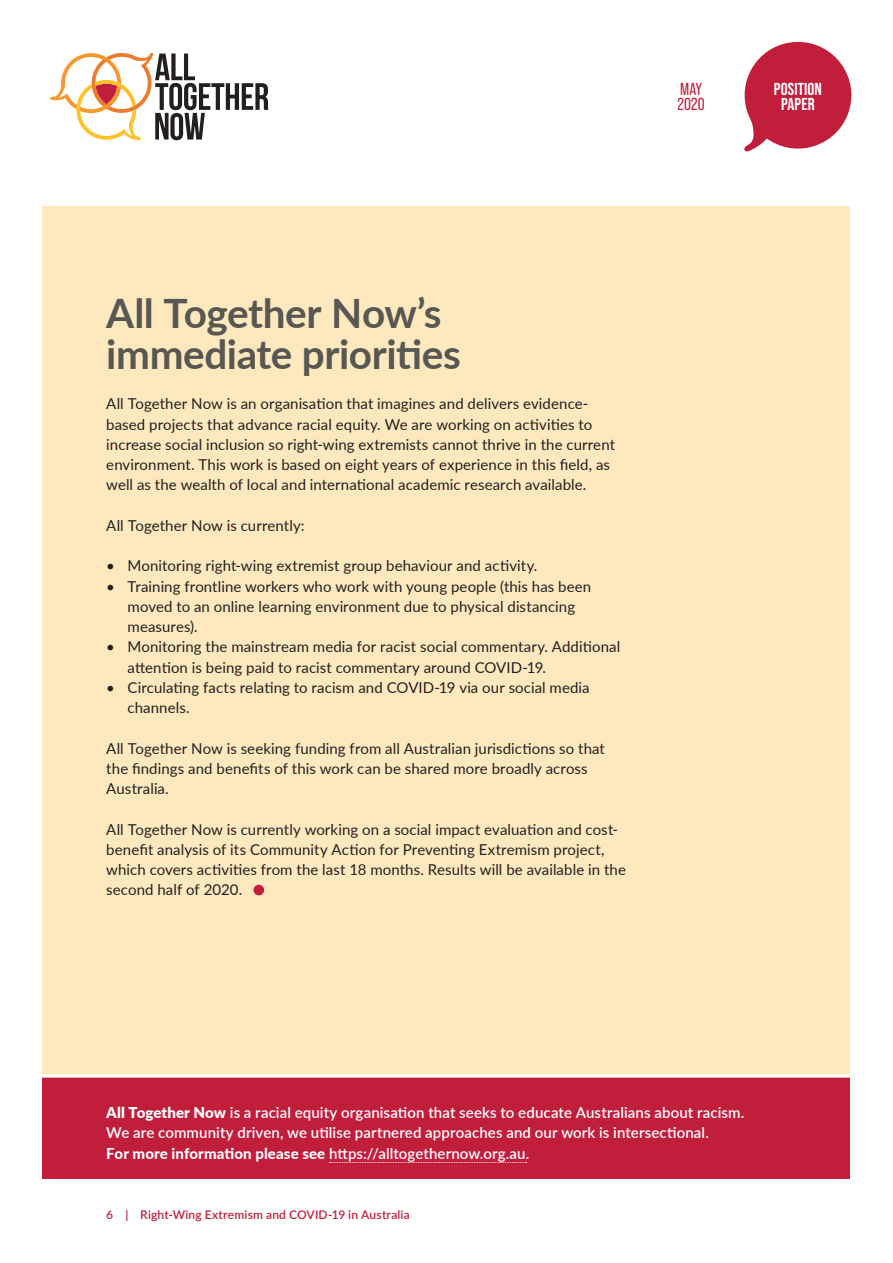
<style>
.page{position:relative;width:893px;height:1263px;background:#fff}
.page>*{position:absolute;margin:0;border:0;box-sizing:border-box;transform-origin:0 0}
.HEAD_A{font:700 40.5px/40.5px "Lato";letter-spacing:-.01em;color:#585752}
.t1{font:700 17.4px/14.5px "Bebas Neue Pro";letter-spacing:.005em;color:#fff;text-align:center}
.t2{font:17.4px/14.5px "Bebas Neue Pro";letter-spacing:.01em;color:#c11e3c}
.BODY{font:15px/20.2px "Lato";letter-spacing:.005em;color:#231f20}
.BODY_reversed{font:600 15px/20.2px "Lato";letter-spacing:.01em;color:#fff}
.BODY_follow{font:15px/20.2px "Lato";letter-spacing:.005em;color:#231f20}
.t3{font:600 12px "Lato";letter-spacing:.015em;color:#c11e3c}
.s1{font-weight:900}
.s2{font-weight:800}
</style>
<div class="page">
<div style="left:43px;top:207px;width:807px;height:972px;background:#fee9bf"></div>
<svg style="left:50px;top:52px;width:218px;height:88px"></svg>
<svg style="left:744px;top:41px;width:108px;height:111px"></svg>
<div style="left:43px;top:1078px;width:807px;height:101px;background:#c11e3c"></div>
<svg style="left:329px;top:1162px;width:197px;height:1px"></svg>
<hr style="left:26px;top:1075px;width:841px;height:3px;background:#fff">
<div style="left:253px;top:885px;width:11px;height:10px;background:#c11e3c;border-radius:50%"></div>
<p class="t2" style="left:678px;top:82px;width:29px">MAY<br>2020</p>
<p class="t1" style="left:774px;top:82px;width:49px">POSITION<br>PAPER</p>
<p class="HEAD_A" style="left:106px;top:291px;width:356px">All Together Now’s immediate priorities</p>
<p class="BODY" style="left:106px;top:393px;width:510px">All Together Now is an organisation that imagines and delivers evidence&shy;based projects that advance racial equity. We are working on activities to increase social inclusion so right-wing extremists cannot thrive in the current environment. This work is based on eight years of experience in this field, as well as the wealth of local and international academic research available.</p>
<p class="BODY" style="left:106px;top:515px;width:200px">All Together Now is currently:</p>
<p class="BODY" style="left:106px;top:555px;width:432px">• Monitoring right-wing extremist group behaviour and activity.</p>
<p class="BODY" style="left:128px;top:575px;width:465px;text-indent:-21px">• Training frontline workers who work with young people (this has been moved to an online learning environment due to physical distancing measures).</p>
<p class="BODY" style="left:128px;top:636px;width:494px;text-indent:-21px">• Monitoring the mainstream media for racist social commentary. Additional attention is being paid to racist commentary around COVID-19.</p>
<p class="BODY" style="left:128px;top:677px;width:464px;text-indent:-21px">• Circulating facts relating to racism and COVID-19 via our social media channels.</p>
<p class="BODY_follow" style="left:106px;top:737px;width:500px">All Together Now is seeking funding from all Australian jurisdictions so that the findings and benefits of this work can be shared more broadly across<br>Australia.</p>
<p class="BODY" style="left:106px;top:818px;width:521px">All Together Now is currently working on a social impact evaluation and cost&shy;benefit analysis of its Community Action for Preventing Extremism project, which covers activities from the last 18 months. Results will be available in the second half of 2020.</p>
<p class="BODY_reversed" style="left:106px;top:1102px;width:640px"><span class="s1">All Together Now</span> is a racial equity organisation that seeks to educate Australians about racism.<br>We are community driven, we utilise partnered approaches and our work is intersectional.<br><span class="s2">For more information please see</span> https://alltogethernow.org.au.</p>
<p class="t3" style="left:106px;top:1206px;width:305px">6 | Right-Wing Extremism and COVID-19 in Australia</p>
</div>
